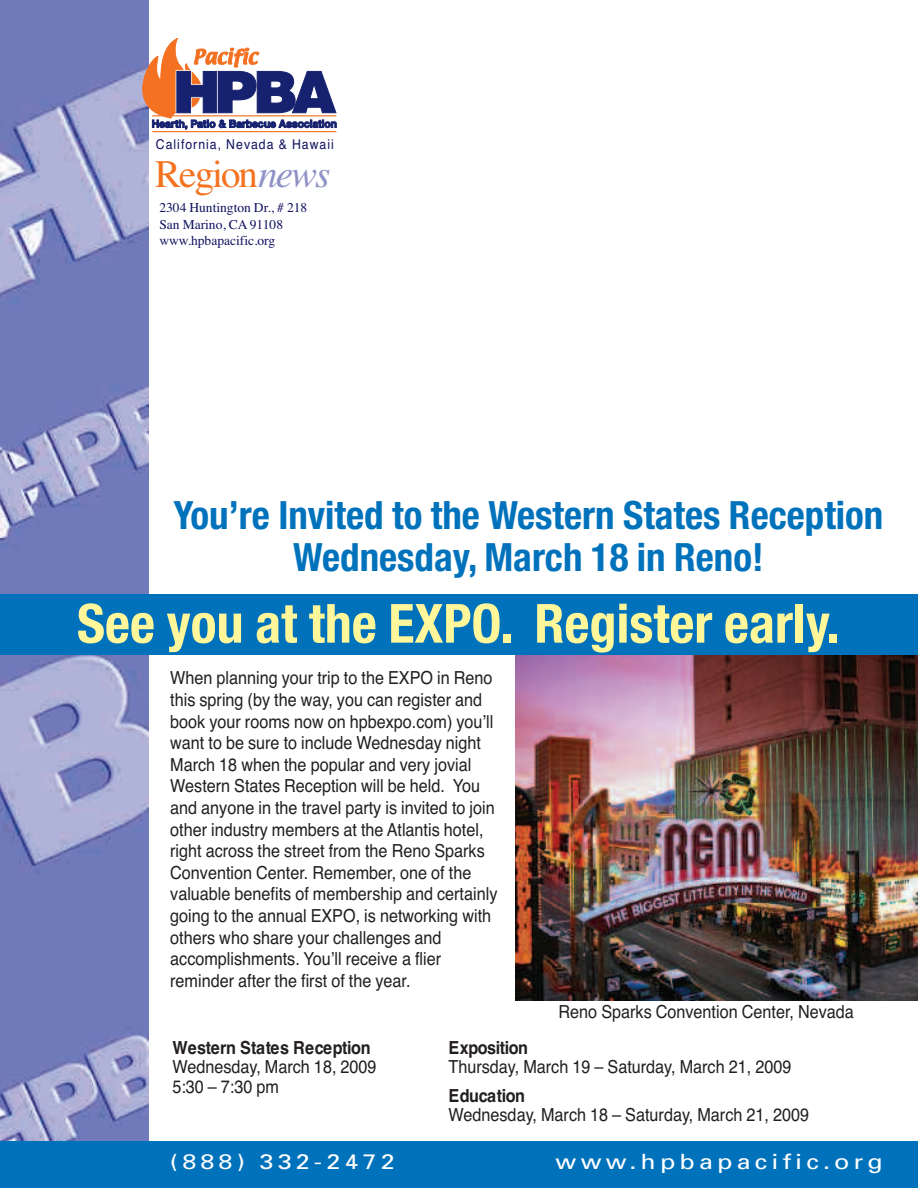
<style>
.page{position:relative;width:918px;height:1188px;background:#fff}
.page>*{position:absolute;margin:0;border:0;box-sizing:border-box;transform-origin:0 0}
.t1{font:700 condensed 54px "Helvetica Neue";color:#fff79a}
.t2{font:700 condensed 39px/42px "Helvetica Neue";color:#0072bc;text-align:center}
.t3{font:39px "Times";letter-spacing:-.05em;color:#f47321}
.t4{font:21px "Univers";letter-spacing:.165em;color:#fff;scale:1.19 1}
.t5{font:18px/21.6px "Helvetica";color:#231f20;scale:.9 1}
.t6{font:700 18px "Helvetica";letter-spacing:-.025em;color:#231f20;scale:.9 1}
.t7{font:13.5px/16.5px "Times";color:#11125f}
.t8{font:13.5px "Helvetica";letter-spacing:.085em;color:#11125f;scale:.91 1}
.s1{font-family:"Times Italic TT";color:#8f92c7}
</style>
<div class="page">
<img style="left:515px;top:655px;width:403px;height:345px">
<img style="left:0;top:0;width:148px;height:1141px">
<div style="left:0;top:594px;width:918px;height:61px;background:#0072bc"></div>
<div style="left:0;top:1141px;width:918px;height:47px;background:#0072bc"></div>
<hr style="left:152px;top:131px;width:184px;height:1px;background:#f47121">
<svg style="left:143px;top:38px;width:193px;height:91px"></svg>
<p class="t8" style="left:156px;top:136px;width:197px">California, Nevada &amp; Hawaii</p>
<h2 class="t3" style="left:155px;top:150px;width:177px">Region<span class="s1">news</span></h2>
<p class="t7" style="left:159px;top:200px;width:149px">2304 Huntington Dr., # 218<br>San Marino, CA 91108 www.hpbapacific.org</p>
<h2 class="t2" style="left:173px;top:497px;width:712px">You’re Invited to the Western States Reception<br>Wednesday, March 18 in Reno!</h2>
<h1 class="t1" style="left:77px;top:604px;width:764px">See you at the EXPO. Register early.</h1>
<p class="t5" style="left:170px;top:667px;width:365px">When planning your trip to the EXPO in Reno this spring (by the way, you can register and book your rooms now on hpbexpo.com) you’ll want to be sure to include Wednesday night March 18 when the popular and very jovial Western States Reception will be held. You and anyone in the travel party is invited to join other industry members at the Atlantis hotel, right across the street from the Reno Sparks Convention Center. Remember, one of the valuable benefits of membership and certainly going to the annual EXPO, is networking with others who share your challenges and accomplishments. You’ll receive a flier reminder after the first of the year.</p>
<p class="t5" style="left:559px;top:1001px;width:330px">Reno Sparks Convention Center, Nevada</p>
<p class="t6" style="left:172px;top:1037px;width:222px">Western States Reception</p>
<p class="t5" style="left:172px;top:1057px;width:228px;line-height:19.5px">Wednesday, March 18, 2009<br>5:30 – 7:30 pm</p>
<p class="t6" style="left:449px;top:1037px;width:90px">Exposition</p>
<p class="t5" style="left:449px;top:1056px;width:382px">Thursday, March 19 – Saturday, March 21, 2009</p>
<p class="t6" style="left:449px;top:1085px;width:87px">Education</p>
<p class="t5" style="left:449px;top:1104px;width:402px">Wednesday, March 18 – Saturday, March 21, 2009</p>
<p class="t4" style="left:170px;top:1154px;width:191px">(888) 332-2472</p>
<p class="t4" style="left:556px;top:1154px;width:276px">www.hpbapacific.org</p>
</div>
